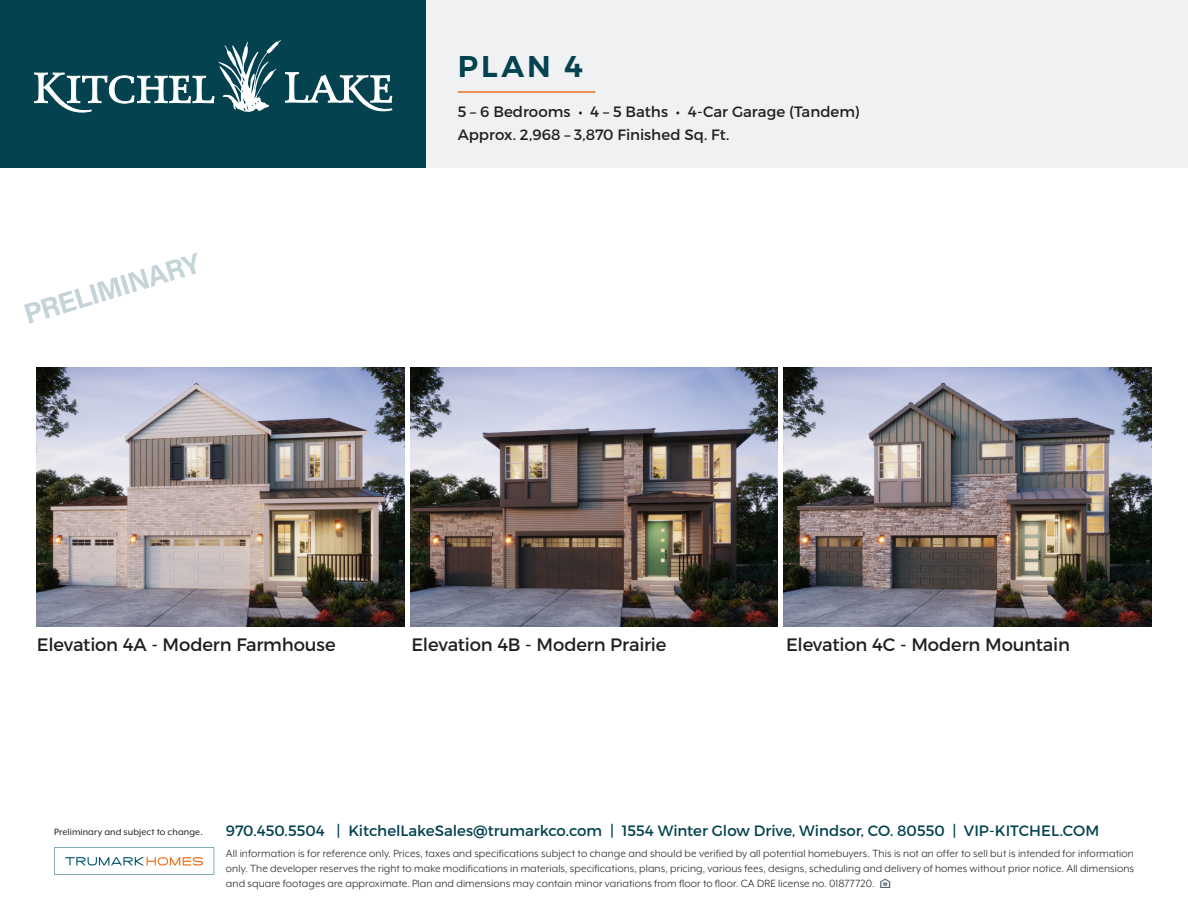
<style>
.page{position:relative;width:1188px;height:918px;background:#fff}
.page>*{position:absolute;margin:0;border:0;box-sizing:border-box;transform-origin:0 0}
.t1{font:600 30px "Montserrat";color:#044250}
.t2{font:18px "Montserrat";letter-spacing:-.015em;color:#231f20}
.t3{font:15px "Montserrat";color:#044250}
.t4{font:15px "Montserrat";color:#231f20}
.t5{font:12px/15px "Mr Eaves XL Mod OT";letter-spacing:.01em;color:#231f20;text-align:justify}
.t6{font:10.5px "Mr Eaves XL Mod OT";letter-spacing:.01em;color:#231f20}
</style>
<div class="page">
<svg style="left:880px;top:879px;width:10px;height:9px"></svg>
<svg style="left:54px;top:847px;width:160px;height:28px"></svg>
<div style="left:0;top:0;width:427px;height:167px;background:#044250"></div>
<div style="left:427px;top:0;width:761px;height:167px;background:#f0f1f2"></div>
<svg style="left:34px;top:40px;width:358px;height:72px"></svg>
<svg style="left:24px;top:253px;width:173px;height:71px"></svg>
<img style="left:784px;top:368px;width:367px;height:259px">
<img style="left:410px;top:368px;width:368px;height:259px">
<img style="left:37px;top:368px;width:367px;height:259px">
<hr style="left:458px;top:91px;width:137px;height:2px;background:#ef7120">
<p class="t1" style="left:458px;top:48px;width:127px">PLAN 4</p>
<p class="t4" style="left:458px;top:102px;width:403px">5 – 6 Bedrooms • 4 – 5 Baths • 4-Car Garage (Tandem)</p>
<p class="t4" style="left:458px;top:125px;width:273px">Approx. 2,968 – 3,870 Finished Sq. Ft.</p>
<p class="t2" style="left:37px;top:634px;width:300px">Elevation 4A - Modern Farmhouse</p>
<p class="t2" style="left:412px;top:634px;width:256px">Elevation 4B - Modern Prairie</p>
<p class="t2" style="left:786px;top:634px;width:285px">Elevation 4C - Modern Mountain</p>
<p class="t6" style="left:54px;top:826px;width:150px">Preliminary and subject to change.</p>
<p class="t3" style="left:226px;top:822px;width:875px">970.450.5504 | KitchelLakeSales@trumarkco.com | 1554 Winter Glow Drive, Windsor, CO. 80550 | VIP-KITCHEL.COM</p>
<p class="t5" style="left:226px;top:846px;width:910px">All information is for reference only. Prices, taxes and specifications subject to change and should be verified by all potential homebuyers. This is not an offer to sell but is intended for information only. The developer reserves the right to make modifications in materials, specifications, plans, pricing, various fees, designs, scheduling and delivery of homes without prior notice. All dimensions and square footages are approximate. Plan and dimensions may contain minor variations from floor to floor. CA DRE license no. 01877720.</p>
</div>
